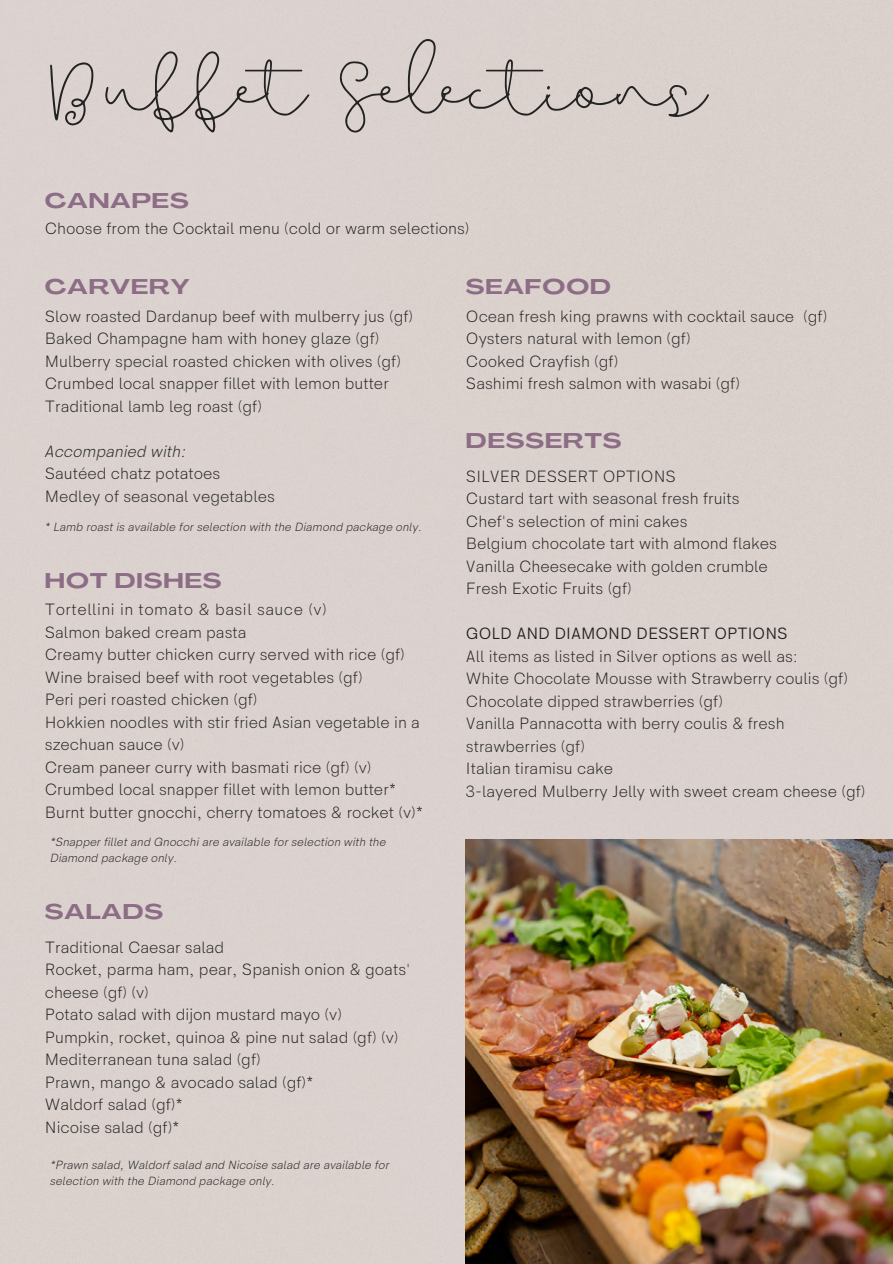
<style>
.page{position:relative;width:893px;height:1264px;background:#fff}
.page>*{position:absolute;margin:0;border:0;box-sizing:border-box;transform-origin:0 0}
.t1{font:82.5px "Beautiful";letter-spacing:-.025em;color:#222}
.t2{font:700 21px "Agrandir Grand";letter-spacing:.05em;color:#8c6d85}
.t3{font:300 16.5px/22.5px "HK Sentiments";color:#222}
.t4{font:300 16.5px "HK Sentiments";letter-spacing:.03em;color:#222}
.t5{font:16.5px "HK Sentiments";color:#222}
.t6{font:italic 300 16.5px "HK Sentiments";color:#222}
.t7{font:italic 300 12px/16px "HK Sentiments";color:#222}
</style>
<div class="page">
<div style="left:0;top:0;width:892px;height:1263px;background:#dbd1ce"></div>
<img style="left:466px;top:839px;width:426px;height:424px">
<p class="t1" style="left:50px;top:39px;width:657px">Buffet Selections</p>
<p class="t2" style="left:45px;top:193px;width:145px">CANAPES</p>
<p class="t3" style="left:45px;top:218px;width:426px">Choose from the Cocktail menu (cold or warm selections)</p>
<p class="t2" style="left:45px;top:278px;width:146px">CARVERY</p>
<p class="t3" style="left:45px;top:305px;width:370px">Slow roasted Dardanup beef with mulberry jus (gf)</p>
<p class="t3" style="left:45px;top:328px;width:336px">Baked Champagne ham with honey glaze (gf)</p>
<p class="t3" style="left:45px;top:350px;width:357px">Mulberry special roasted chicken with olives (gf)</p>
<p class="t3" style="left:45px;top:373px;width:345px">Crumbed local snapper fillet with lemon butter</p>
<p class="t3" style="left:45px;top:395px;width:219px">Traditional lamb leg roast (gf)</p>
<p class="t6" style="left:45px;top:442px;width:143px">Accompanied with:</p>
<p class="t3" style="left:45px;top:463px;width:177px">Sautéed chatz potatoes</p>
<p class="t3" style="left:45px;top:485px;width:231px">Medley of seasonal vegetables</p>
<p class="t7" style="left:45px;top:519px;width:379px">* Lamb roast is available for selection with the Diamond package only.</p>
<p class="t2" style="left:45px;top:572px;width:178px">HOT DISHES</p>
<p class="t4" style="left:45px;top:600px;width:283px">Tortellini in tomato &amp; basil sauce (v)</p>
<p class="t3" style="left:45px;top:621px;width:203px">Salmon baked cream pasta</p>
<p class="t3" style="left:45px;top:644px;width:361px">Creamy butter chicken curry served with rice (gf)</p>
<p class="t3" style="left:45px;top:666px;width:319px">Wine braised beef with root vegetables (gf)</p>
<p class="t3" style="left:45px;top:689px;width:214px">Peri peri roasted chicken (gf)</p>
<p class="t3" style="left:45px;top:711px;width:376px">Hokkien noodles with stir fried Asian vegetable in a szechuan sauce (v)</p>
<p class="t3" style="left:45px;top:756px;width:328px">Cream paneer curry with basmati rice (gf) (v)</p>
<p class="t3" style="left:45px;top:779px;width:353px">Crumbed local snapper fillet with lemon butter*</p>
<p class="t3" style="left:45px;top:801px;width:380px">Burnt butter gnocchi, cherry tomatoes &amp; rocket (v)*</p>
<p class="t7" style="left:50px;top:834px;width:337px">*Snapper fillet and Gnocchi are available for selection with the<br>Diamond package only.</p>
<p class="t2" style="left:45px;top:903px;width:120px">SALADS</p>
<p class="t3" style="left:45px;top:936px;width:181px">Traditional Caesar salad</p>
<p class="t3" style="left:45px;top:958px;width:367px">Rocket, parma ham, pear, Spanish onion &amp; goats' cheese (gf) (v)</p>
<p class="t3" style="left:45px;top:1003px;width:298px">Potato salad with dijon mustard mayo (v)</p>
<p class="t3" style="left:45px;top:1026px;width:355px">Pumpkin, rocket, quinoa &amp; pine nut salad (gf) (v)</p>
<p class="t3" style="left:45px;top:1048px;width:217px">Mediterranean tuna salad (gf)</p>
<p class="t3" style="left:45px;top:1071px;width:270px">Prawn, mango &amp; avocado salad (gf)*</p>
<p class="t3" style="left:45px;top:1093px;width:140px">Waldorf salad (gf)*</p>
<p class="t3" style="left:45px;top:1116px;width:136px">Nicoise salad (gf)*</p>
<p class="t7" style="left:50px;top:1157px;width:341px">*Prawn salad, Waldorf salad and Nicoise salad are available for selection with the Diamond package only.</p>
<p class="t2" style="left:466px;top:278px;width:146px">SEAFOOD</p>
<p class="t3" style="left:466px;top:305px;width:363px">Ocean fresh king prawns with cocktail sauce (gf)</p>
<p class="t3" style="left:466px;top:328px;width:226px">Oysters natural with lemon (gf)</p>
<p class="t3" style="left:466px;top:350px;width:154px">Cooked Crayfish (gf)</p>
<p class="t3" style="left:466px;top:373px;width:275px">Sashimi fresh salmon with wasabi (gf)</p>
<p class="t2" style="left:466px;top:432px;width:157px">DESSERTS</p>
<p class="t3" style="left:466px;top:465px;width:211px">SILVER DESSERT OPTIONS</p>
<p class="t3" style="left:466px;top:488px;width:275px">Custard tart with seasonal fresh fruits</p>
<p class="t3" style="left:466px;top:510px;width:223px">Chef's selection of mini cakes</p>
<p class="t3" style="left:466px;top:533px;width:312px">Belgium chocolate tart with almond flakes</p>
<p class="t3" style="left:466px;top:555px;width:303px">Vanilla Cheesecake with golden crumble</p>
<p class="t3" style="left:466px;top:578px;width:167px">Fresh Exotic Fruits (gf)</p>
<p class="t5" style="left:466px;top:624px;width:323px">GOLD AND DIAMOND DESSERT OPTIONS</p>
<p class="t3" style="left:466px;top:645px;width:333px">All items as listed in Silver options as well as:</p>
<p class="t3" style="left:466px;top:668px;width:383px">White Chocolate Mousse with Strawberry coulis (gf)</p>
<p class="t3" style="left:466px;top:690px;width:258px">Chocolate dipped strawberries (gf)</p>
<p class="t3" style="left:466px;top:713px;width:320px">Vanilla Pannacotta with berry coulis &amp; fresh strawberries (gf)</p>
<p class="t3" style="left:466px;top:758px;width:148px">Italian tiramisu cake</p>
<p class="t3" style="left:466px;top:780px;width:401px">3-layered Mulberry Jelly with sweet cream cheese (gf)</p>
</div>
